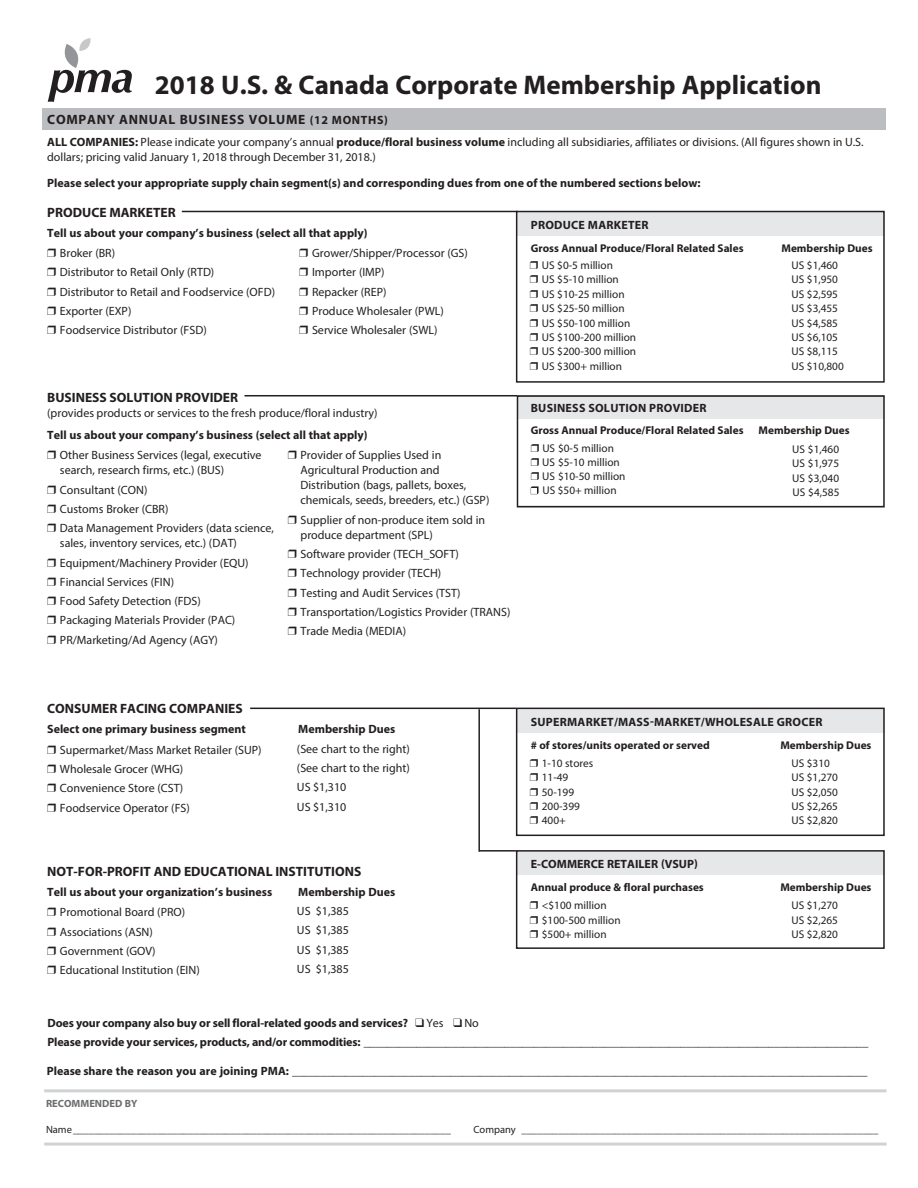
<style>
.page{position:relative;width:918px;height:1188px;background:#fff}
.page>*{position:absolute;margin:0;border:0;box-sizing:border-box;transform-origin:0 0}
.t1{font:700 27px "Myriad Pro";color:#231f20}
.t2{font:700 13.5px "Myriad Pro";color:#231f20}
.t3{font:700 13.5px "Myriad Pro";letter-spacing:.055em;color:#231f20}
.t4{font:12px/19.4px "Myriad Pro";color:#231f20}
.t5{font:700 12px/19.8px "Myriad Pro";color:#231f20}
.t6{font:700 12px "Myriad Pro";letter-spacing:.02em;color:#231f20}
.t7{font:11.25px/14px "Myriad Pro";color:#231f20}
.t8{font:700 11.25px "Myriad Pro";color:#231f20}
.t9{font:10.5px "Myriad Pro";color:#231f20}
.t10{font:700 10.5px "Myriad Pro";color:#6c6d70}
.s1{font-size:12px}
.s2{font-weight:700}
.s3{font-weight:400}
</style>
<div class="page">
<hr style="left:250px;top:708px;width:266px;height:1px;background:#231f20">
<div style="left:42px;top:108px;width:844px;height:22px;background:#bcbdc0"></div>
<svg style="left:48px;top:38px;width:84px;height:64px"></svg>
<hr style="left:182px;top:211px;width:336px;height:1px;background:#231f20">
<hr style="left:244px;top:395px;width:278px;height:1px;background:#231f20">
<div style="left:517px;top:212px;width:368px;height:24px;background:#e6e7e9"></div>
<div style="left:516px;top:211px;width:369px;height:172px;border:2px solid #231f20"></div>
<div style="left:517px;top:395px;width:368px;height:23px;background:#e6e7e9"></div>
<div style="left:517px;top:395px;width:368px;height:112px;border:2px solid #231f20"></div>
<div style="left:517px;top:709px;width:368px;height:24px;background:#e6e7e9"></div>
<div style="left:516px;top:708px;width:369px;height:128px;border:2px solid #231f20"></div>
<hr style="left:44px;top:1089px;width:843px;height:3px;background:#d1d2d4">
<hr style="left:44px;top:1143px;width:843px;height:3px;background:#d1d2d4">
<div style="left:517px;top:852px;width:368px;height:23px;background:#e6e7e9"></div>
<div style="left:516px;top:850px;width:369px;height:99px;border:2px solid #231f20"></div>
<hr style="left:479px;top:850px;width:37px;height:2px;background:#231f20">
<hr style="left:478px;top:709px;width:2px;height:143px;background:#231f20">
<svg style="left:531px;top:486px;width:8px;height:8px"></svg>
<h1 class="t1" style="left:155px;top:75px;width:668px">2018 U.S. &amp; Canada Corporate Membership Application</h1>
<p class="t3" style="left:47px;top:114px;width:342px">COMPANY ANNUAL BUSINESS VOLUME <span class="s1">(12 MONTHS)</span></p>
<p class="t4" style="left:47px;top:136px;width:818px;line-height:14.4px"><span class="s2">ALL COMPANIES:</span> Please indicate your company’s annual <span class="s2">produce/floral business volume</span> including all subsidiaries, affiliates or divisions. (All figures shown in U.S. dollars; pricing valid January 1, 2018 through December 31, 2018.)</p>
<p class="t5" style="left:47px;top:174px;width:655px">Please select your appropriate supply chain segment(s) and corresponding dues from one of the numbered sections below:</p>
<p class="t2" style="left:47px;top:208px;width:130px">PRODUCE MARKETER</p>
<p class="t4" style="left:60px;top:244px;width:217px">Broker (BR)<br>Distributor to Retail Only (RTD)<br>Distributor to Retail and Foodservice (OFD)<br>Exporter (EXP)<br>Foodservice Distributor (FSD)</p>
<p class="t4" style="left:312px;top:244px;width:157px">Grower/Shipper/Processor (GS)<br>Importer (IMP)<br>Repacker (REP)<br>Produce Wholesaler (PWL)<br>Service Wholesaler (SWL)</p>
<p class="t6" style="left:531px;top:220px;width:119px">PRODUCE MARKETER</p>
<p class="t8" style="left:531px;top:244px;width:214px">Gross Annual Produce/Floral Related Sales</p>
<p class="t8" style="left:782px;top:244px;width:93px">Membership Dues</p>
<p class="t7" style="left:542px;top:259px;width:73px">US $0-5 million</p>
<p class="t7" style="left:791px;top:259px;width:48px">US $1,460</p>
<p class="t7" style="left:542px;top:274px;width:78px">US $5-10 million</p>
<p class="t7" style="left:791px;top:274px;width:48px">US $1,950</p>
<p class="t7" style="left:542px;top:288px;width:84px">US $10-25 million</p>
<p class="t7" style="left:791px;top:288px;width:48px">US $2,595</p>
<p class="t7" style="left:542px;top:302px;width:84px">US $25-50 million</p>
<p class="t7" style="left:791px;top:302px;width:48px">US $3,455</p>
<p class="t7" style="left:542px;top:317px;width:90px">US $50-100 million</p>
<p class="t7" style="left:791px;top:317px;width:48px">US $4,585</p>
<p class="t7" style="left:542px;top:331px;width:96px">US $100-200 million</p>
<p class="t7" style="left:791px;top:331px;width:48px">US $6,105</p>
<p class="t7" style="left:542px;top:346px;width:96px">US $200-300 million</p>
<p class="t7" style="left:791px;top:346px;width:48px">US $8,115</p>
<p class="t7" style="left:542px;top:360px;width:82px">US $300+ million</p>
<p class="t7" style="left:791px;top:360px;width:54px">US $10,800</p>
<p class="t6" style="left:531px;top:403px;width:177px">BUSINESS SOLUTION PROVIDER</p>
<p class="t8" style="left:531px;top:426px;width:214px">Gross Annual Produce/Floral Related Sales</p>
<p class="t8" style="left:759px;top:426px;width:93px">Membership Dues</p>
<p class="t7" style="left:792px;top:443px;width:48px;line-height:14.4px">US $1,460<br>US $1,975</p>
<p class="t5" style="left:47px;top:224px;width:322px">Tell us about your company’s business (select all that apply)</p>
<p class="t2" style="left:47px;top:392px;width:192px">BUSINESS SOLUTION PROVIDER</p>
<p class="t4" style="left:47px;top:404px;width:332px">(provides products or services to the fresh produce/floral industry)</p>
<p class="t4" style="left:60px;top:449px;width:203px;line-height:15px">Other Business Services (legal, executive search, research firms, etc.) (BUS)</p>
<p class="t4" style="left:60px;top:481px;width:216px">Consultant (CON)<br>Customs Broker (CBR)<br>Data Management Providers (data science,</p>
<p class="t4" style="left:60px;top:534px;width:190px">sales, inventory services, etc.) (DAT)<br>Equipment/Machinery Provider (EQU)<br>Financial Services (FIN)<br>Food Safety Detection (FDS)<br>Packaging Materials Provider (PAC)<br>PR/Marketing/Ad Agency (AGY)</p>
<p class="t5" style="left:47px;top:426px;width:322px">Tell us about your company’s business (select all that apply)</p>
<p class="t7" style="left:542px;top:442px;width:85px">US $0-5 million<br>US $5-10 million<br>US $10-50 million<br>US $50+ million</p>
<p class="t4" style="left:301px;top:449px;width:190px;line-height:15px">Provider of Supplies Used in Agricultural Production and Distribution (bags, pallets, boxes, chemicals, seeds, breeders, etc.) (GSP)</p>
<p class="t4" style="left:301px;top:513px;width:186px;line-height:15px">Supplier of non-produce item sold in produce department (SPL)</p>
<p class="t4" style="left:301px;top:545px;width:211px">Software provider (TECH_SOFT)<br>Technology provider (TECH)<br>Testing and Audit Services (TST)<br>Transportation/Logistics Provider (TRANS)<br>Trade Media (MEDIA)</p>
<p class="t7" style="left:792px;top:472px;width:48px">US $3,040</p>
<p class="t7" style="left:793px;top:486px;width:48px">US $4,585</p>
<p class="t2" style="left:47px;top:703px;width:197px">CONSUMER FACING COMPANIES</p>
<p class="t5" style="left:47px;top:720px;width:200px">Select one primary business segment</p>
<p class="t4" style="left:60px;top:741px;width:203px">Supermarket/Mass Market Retailer (SUP)<br>Wholesale Grocer (WHG)<br>Convenience Store (CST)<br>Foodservice Operator (FS)</p>
<p class="t5" style="left:298px;top:720px;width:99px">Membership Dues</p>
<p class="t4" style="left:297px;top:740px;width:114px">(See chart to the right) (See chart to the right)<br>US $1,310<br>US $1,310</p>
<p class="t2" style="left:47px;top:866px;width:316px">NOT-FOR-PROFIT AND EDUCATIONAL INSTITUTIONS</p>
<p class="t5" style="left:47px;top:883px;width:227px">Tell us about your organization’s business</p>
<p class="t5" style="left:298px;top:883px;width:99px">Membership Dues</p>
<p class="t4" style="left:60px;top:904px;width:141px">Promotional Board (PRO)<br>Associations (ASN)<br>Government (GOV)<br>Educational Institution (EIN)</p>
<p class="t4" style="left:297px;top:903px;width:54px;text-align:justify">US $1,385<br>US $1,385<br>US $1,385<br>US $1,385</p>
<p class="t6" style="left:531px;top:717px;width:293px">SUPERMARKET/MASS-MARKET/WHOLESALE GROCER</p>
<p class="t8" style="left:531px;top:741px;width:181px"># of stores/units operated or served</p>
<p class="t8" style="left:780px;top:741px;width:93px">Membership Dues</p>
<p class="t7" style="left:542px;top:757px;width:53px">1-10 stores</p>
<p class="t7" style="left:791px;top:757px;width:40px">US $310</p>
<p class="t7" style="left:542px;top:771px;width:28px">11-49</p>
<p class="t7" style="left:791px;top:771px;width:48px">US $1,270</p>
<p class="t7" style="left:542px;top:786px;width:34px">50-199</p>
<p class="t7" style="left:791px;top:786px;width:48px">US $2,050</p>
<p class="t7" style="left:542px;top:800px;width:40px">200-399</p>
<p class="t7" style="left:791px;top:800px;width:48px">US $2,265</p>
<p class="t7" style="left:542px;top:814px;width:26px">400+</p>
<p class="t7" style="left:791px;top:814px;width:48px">US $2,820</p>
<p class="t5" style="left:531px;top:854px;width:169px">E-COMMERCE RETAILER (VSUP)</p>
<p class="t8" style="left:531px;top:883px;width:175px">Annual produce &amp; floral purchases</p>
<p class="t8" style="left:780px;top:883px;width:93px">Membership Dues</p>
<p class="t7" style="left:542px;top:899px;width:66px">&lt;$100 million</p>
<p class="t7" style="left:791px;top:899px;width:48px">US $1,270</p>
<p class="t7" style="left:542px;top:914px;width:80px">$100-500 million</p>
<p class="t7" style="left:791px;top:914px;width:48px">US $2,265</p>
<p class="t7" style="left:542px;top:928px;width:66px">$500+ million</p>
<p class="t7" style="left:791px;top:928px;width:48px">US $2,820</p>
<p class="t5" style="left:47px;top:1014px;width:823px">Does your company also buy or sell floral-related goods and services? ❑ <span class="s3">Yes</span> ❑ <span class="s3">No<br></span>Please provide your services, products, and/or commodities: ______________________________________________________________________________________</p>
<p class="t5" style="left:47px;top:1062px;width:822px">Please share the reason you are joining PMA: __________________________________________________________________________________________________</p>
<p class="t10" style="left:46px;top:1100px;width:93px">RECOMMENDED BY</p>
<p class="t9" style="left:46px;top:1126px;width:406px">Name________________________________________________________________________</p>
<p class="t9" style="left:473px;top:1126px;width:406px">Company ____________________________________________________________________</p>
</div>
